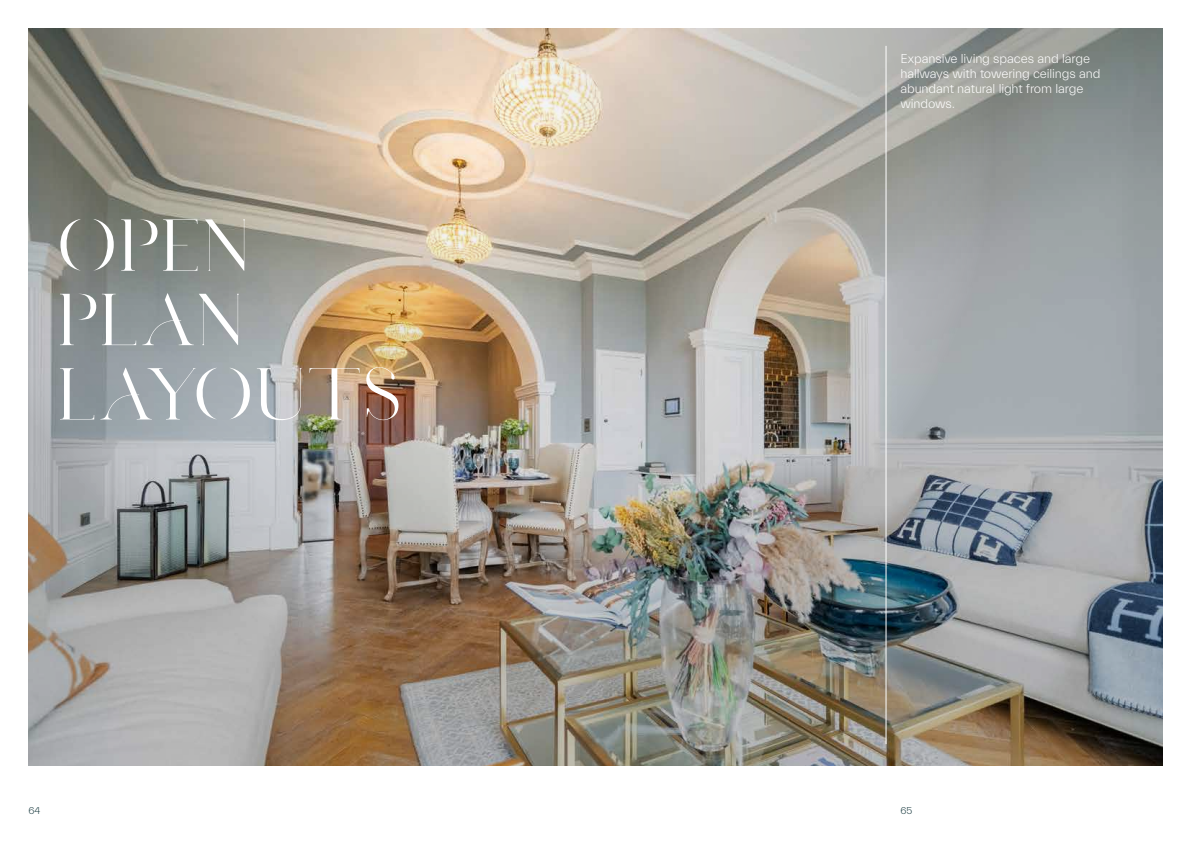
<style>
.page{position:relative;width:1191px;height:842px;background:#fff}
.page>*{position:absolute;margin:0;border:0;box-sizing:border-box;transform-origin:0 0}
.t1{font:73.5px/74.4px "Adore";letter-spacing:.015em;color:#fff}
.t2{font:300 13px/15px "Everett";letter-spacing:-.01em;color:#fff}
.t3{font:300 10px "Everett";color:#1a3b40}
</style>
<div class="page">
<img style="left:28px;top:28px;width:1134px;height:737px">
<hr style="left:886px;top:46px;width:1px;height:698px;background:#fff">
<h1 class="t1" style="left:57px;top:215px;width:346px">OPEN<br>PLAN<br>LAYOUTS</h1>
<p class="t2" style="left:900px;top:51px;width:202px">Expansive living spaces and large hallways with towering ceilings and abundant natural light from large windows.</p>
<p class="t3" style="left:28px;top:805px;width:14px">64</p>
<p class="t3" style="left:900px;top:805px;width:14px">65</p>
</div>
